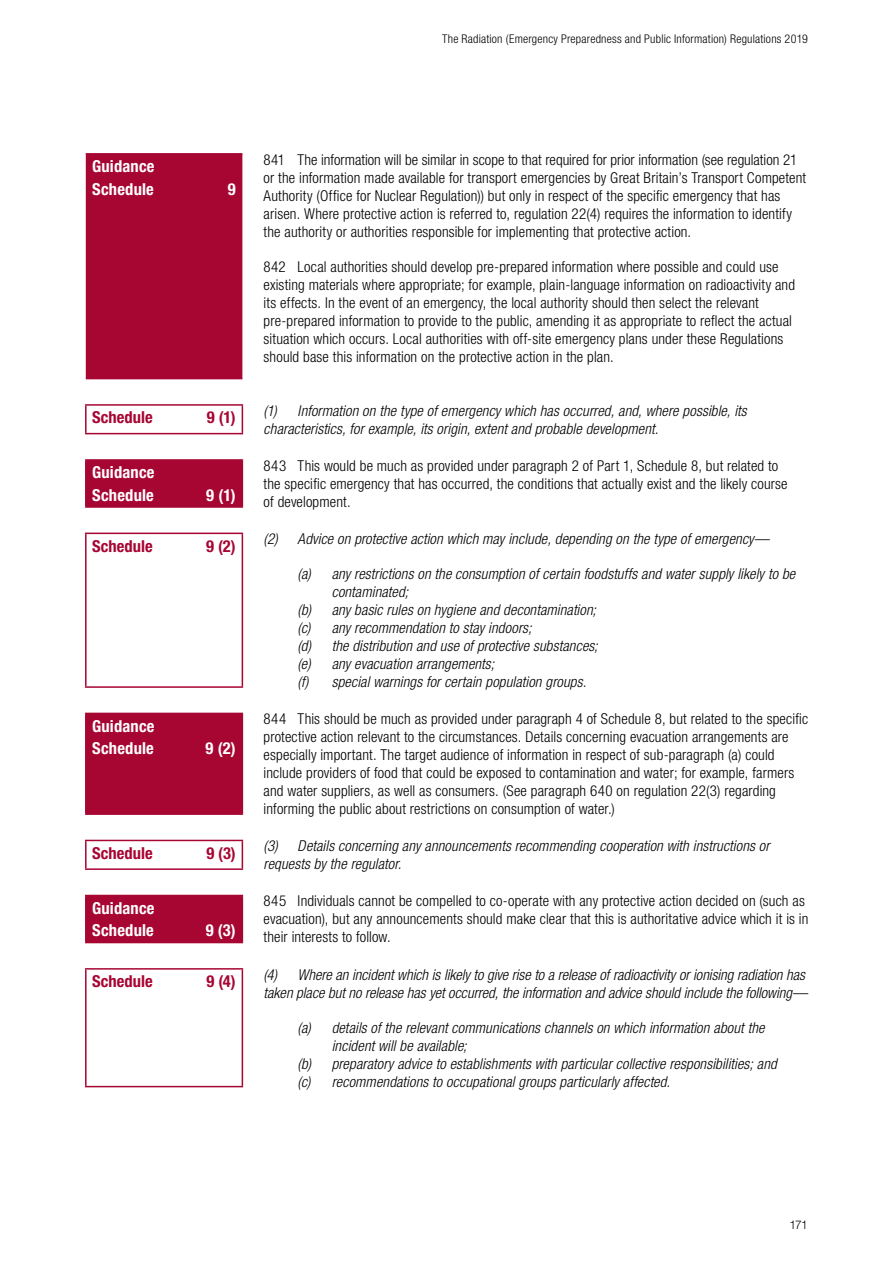
<style>
.page{position:relative;width:893px;height:1263px;background:#fff}
.page>*{position:absolute;margin:0;border:0;box-sizing:border-box;transform-origin:0 0}
.Guidance_head{font:700 condensed 16.5px/22.5px "Helvetica Neue LT Std";letter-spacing:.01em;color:#fff}
.Reg__head{font:700 condensed 16.5px "Helvetica Neue LT Std";color:#a70532}
.List_para{font:300 condensed 15px/18px "Helvetica Neue LT Std";letter-spacing:.01em;color:#000}
.t1{font:italic 300 condensed 15px/18px "Helvetica Neue LT Std";letter-spacing:.005em;color:#000}
.t2{font:300 condensed 12px "Helvetica Neue LT Std";letter-spacing:.02em;color:#000}
.t3{font:300 12px "Helvetica Neue LT Std";color:#000}
</style>
<div class="page">
<svg style="left:86px;top:155px;width:156px;height:787px;fill:#a70532"></svg>
<hr style="left:85px;top:406px;width:2px;height:27px;background:#a70532">
<hr style="left:85px;top:461px;width:2px;height:45px;background:#a70532">
<hr style="left:85px;top:534px;width:2px;height:152px;background:#a70532">
<hr style="left:85px;top:714px;width:2px;height:99px;background:#a70532">
<hr style="left:85px;top:841px;width:2px;height:27px;background:#a70532">
<hr style="left:85px;top:896px;width:2px;height:46px;background:#a70532">
<hr style="left:85px;top:969px;width:2px;height:117px;background:#a70532">
<svg style="left:242px;top:406px;width:1px;height:27px"></svg>
<hr style="left:242px;top:534px;width:1px;height:152px;background:#a70532">
<svg style="left:242px;top:841px;width:1px;height:27px"></svg>
<hr style="left:242px;top:969px;width:1px;height:117px;background:#a70532">
<hr style="left:242px;top:461px;width:1px;height:45px;background:#a70532">
<hr style="left:242px;top:714px;width:1px;height:99px;background:#a70532">
<hr style="left:242px;top:896px;width:1px;height:46px;background:#a70532">
<hr style="left:86px;top:153px;width:156px;height:2px;background:#a70532">
<hr style="left:86px;top:378px;width:156px;height:1px;background:#a70532">
<hr style="left:85px;top:404px;width:158px;height:2px;background:#a70532">
<hr style="left:85px;top:433px;width:158px;height:1px;background:#a70532">
<hr style="left:85px;top:459px;width:158px;height:2px;background:#a70532">
<hr style="left:85px;top:506px;width:158px;height:2px;background:#a70532">
<hr style="left:85px;top:533px;width:158px;height:1px;background:#a70532">
<hr style="left:85px;top:686px;width:158px;height:2px;background:#a70532">
<hr style="left:85px;top:713px;width:158px;height:1px;background:#a70532">
<hr style="left:85px;top:813px;width:158px;height:2px;background:#a70532">
<hr style="left:85px;top:840px;width:158px;height:1px;background:#a70532">
<hr style="left:85px;top:868px;width:158px;height:2px;background:#a70532">
<hr style="left:85px;top:895px;width:158px;height:1px;background:#a70532">
<hr style="left:85px;top:942px;width:158px;height:1px;background:#a70532">
<hr style="left:85px;top:968px;width:158px;height:1px;background:#a70532">
<hr style="left:85px;top:1086px;width:158px;height:1px;background:#a70532">
<p class="Guidance_head" style="left:92px;top:155px;width:64px">Guidance<br>Schedule</p>
<p class="t2" style="left:442px;top:31px;width:367px">The Radiation (Emergency Preparedness and Public Information) Regulations 2019</p>
<p class="Guidance_head" style="left:228px;top:177px;width:9px">9</p>
<p class="List_para" style="left:264px;top:150px;width:544px">841 The information will be similar in scope to that required for prior information (see regulation 21 or the information made available for transport emergencies by Great Britain’s Transport Competent Authority (Office for Nuclear Regulation)) but only in respect of the specific emergency that has arisen. Where protective action is referred to, regulation 22(4) requires the information to identify the authority or authorities responsible for implementing that protective action.</p>
<p class="List_para" style="left:264px;top:257px;width:533px">842 Local authorities should develop pre-prepared information where possible and could use existing materials where appropriate; for example, plain-language information on radioactivity and its effects. In the event of an emergency, the local authority should then select the relevant pre-prepared information to provide to the public, amending it as appropriate to reflect the actual situation which occurs. Local authorities with off-site emergency plans under these Regulations should base this information on the protective action in the plan.</p>
<p class="Reg__head" style="left:92px;top:407px;width:62px">Schedule</p>
<p class="Reg__head" style="left:207px;top:407px;width:30px">9 (1)</p>
<p class="t1" style="left:264px;top:402px;width:485px">(1) Information on the type of emergency which has occurred, and, where possible, its characteristics, for example, its origin, extent and probable development.</p>
<p class="Guidance_head" style="left:92px;top:461px;width:64px">Guidance<br>Schedule</p>
<p class="List_para" style="left:264px;top:456px;width:526px">843 This would be much as provided under paragraph 2 of Part 1, Schedule 8, but related to the specific emergency that has occurred, the conditions that actually exist and the likely course of development.</p>
<p class="Guidance_head" style="left:206px;top:483px;width:31px">9 (1)</p>
<p class="Reg__head" style="left:92px;top:536px;width:62px">Schedule</p>
<p class="Reg__head" style="left:206px;top:536px;width:31px">9 (2)</p>
<p class="t1" style="left:264px;top:530px;width:507px">(2) Advice on protective action which may include, depending on the type of emergency—</p>
<p class="t1" style="left:332px;top:565px;width:465px;text-indent:-34px">(a) any restrictions on the consumption of certain foodstuffs and water supply likely to be contaminated;</p>
<p class="t1" style="left:298px;top:601px;width:300px">(b) any basic rules on hygiene and decontamination;</p>
<p class="t1" style="left:298px;top:619px;width:235px">(c) any recommendation to stay indoors;</p>
<p class="t1" style="left:298px;top:637px;width:302px">(d) the distribution and use of protective substances;</p>
<p class="t1" style="left:298px;top:655px;width:198px">(e) any evacuation arrangements;</p>
<p class="t1" style="left:298px;top:673px;width:290px">(f) special warnings for certain population groups.</p>
<p class="Guidance_head" style="left:92px;top:714px;width:64px">Guidance<br>Schedule</p>
<p class="List_para" style="left:264px;top:710px;width:546px">844 This should be much as provided under paragraph 4 of Schedule 8, but related to the specific protective action relevant to the circumstances. Details concerning evacuation arrangements are especially important. The target audience of information in respect of sub-paragraph (a) could include providers of food that could be exposed to contamination and water; for example, farmers and water suppliers, as well as consumers. (See paragraph 640 on regulation 22(3) regarding informing the public about restrictions on consumption of water.)</p>
<p class="Guidance_head" style="left:206px;top:737px;width:32px">9 (2)</p>
<p class="Reg__head" style="left:92px;top:843px;width:62px">Schedule</p>
<p class="Reg__head" style="left:206px;top:843px;width:31px">9 (3)</p>
<p class="t1" style="left:264px;top:837px;width:507px">(3) Details concerning any announcements recommending cooperation with instructions or requests by the regulator.</p>
<p class="Guidance_head" style="left:92px;top:896px;width:64px">Guidance<br>Schedule</p>
<p class="List_para" style="left:264px;top:892px;width:546px">845 Individuals cannot be compelled to co-operate with any protective action decided on (such as evacuation), but any announcements should make clear that this is authoritative advice which it is in their interests to follow.</p>
<p class="Guidance_head" style="left:206px;top:919px;width:31px">9 (3)</p>
<p class="Reg__head" style="left:92px;top:971px;width:62px">Schedule</p>
<p class="Reg__head" style="left:206px;top:971px;width:31px">9 (4)</p>
<p class="t1" style="left:264px;top:966px;width:545px">(4) Where an incident which is likely to give rise to a release of radioactivity or ionising radiation has taken place but no release has yet occurred, the information and advice should include the following—</p>
<p class="t1" style="left:332px;top:1019px;width:434px;text-indent:-34px">(a) details of the relevant communications channels on which information about the incident will be available;</p>
<p class="t1" style="left:298px;top:1055px;width:481px">(b) preparatory advice to establishments with particular collective responsibilities; and</p>
<p class="t1" style="left:298px;top:1073px;width:374px">(c) recommendations to occupational groups particularly affected.</p>
<p class="t3" style="left:789px;top:1217px;width:20px">171</p>
</div>
